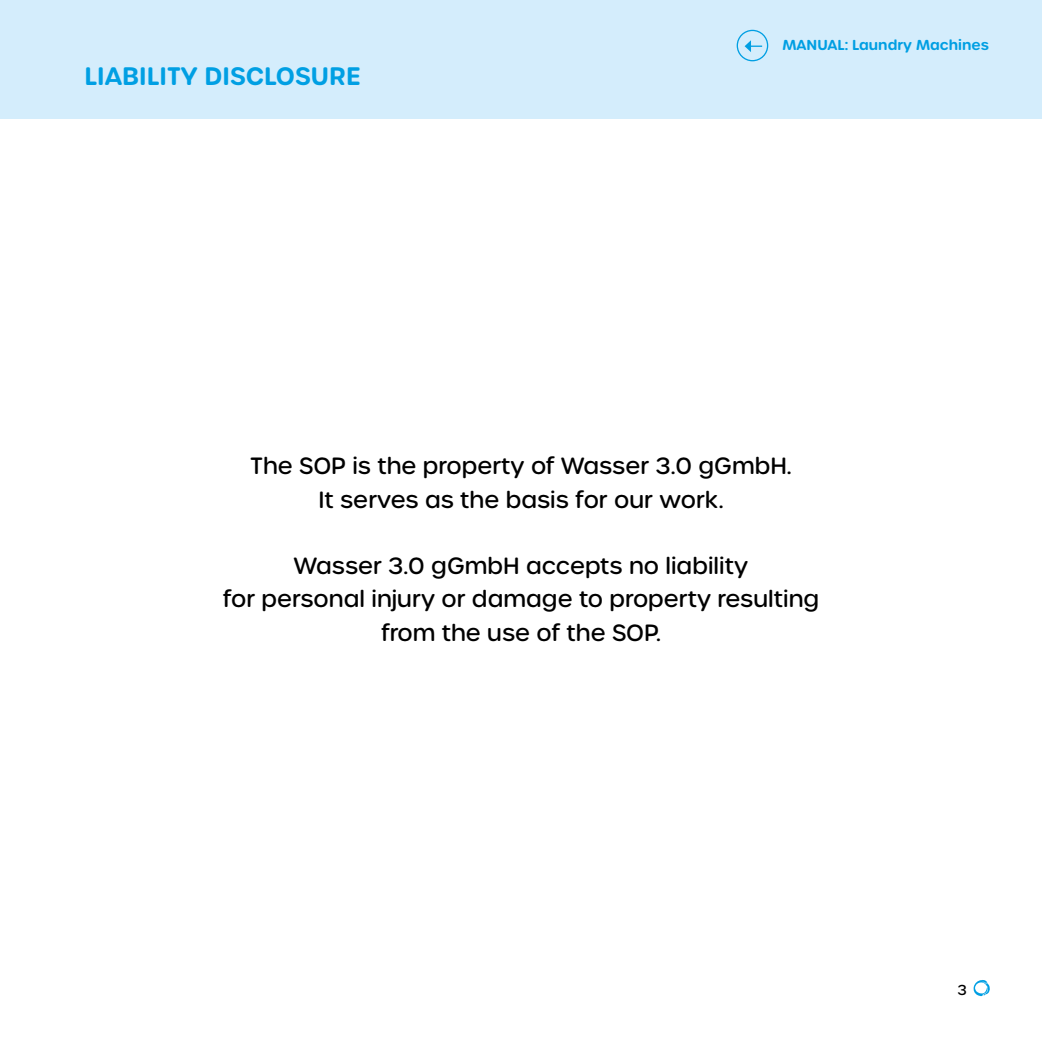
<style>
.page{position:relative;width:1042px;height:1042px;background:#fff}
.page>*{position:absolute;margin:0;border:0;box-sizing:border-box;transform-origin:0 0}
.t1{font:600 24.5px "Urbane Rounded";color:#009fe3}
.t2{font:500 22.75px/33.2px "Urbane Rounded";color:#000;text-align:center}
.t3{font:600 14px "Urbane Rounded";color:#009fe3}
.t4{font:500 14px "Urbane Rounded";color:#000}
</style>
<div class="page">
<div style="left:0;top:0;width:1042px;height:118px;background:#d4edfc"></div>
<svg style="left:973px;top:980px;width:17px;height:16px"></svg>
<div style="left:736px;top:30px;width:32px;height:31px;border:1px solid #009fe3;border-radius:50%"></div>
<svg style="left:744px;top:40px;width:18px;height:12px"></svg>
<p class="t1" style="left:84px;top:60px;width:278px">LIABILITY DISCLOSURE</p>
<p class="t3" style="left:782px;top:36px;width:208px">MANUAL: Laundry Machines</p>
<p class="t2" style="left:250px;top:449px;width:543px">The SOP is the property of Wasser 3.0 gGmbH.<br>It serves as the basis for our work.</p>
<p class="t2" style="left:223px;top:549px;width:598px">Wasser 3.0 gGmbH accepts no liability<br>for personal injury or damage to property resulting from the use of the SOP.</p>
<p class="t4" style="left:957px;top:980px;width:11px">3</p>
</div>
